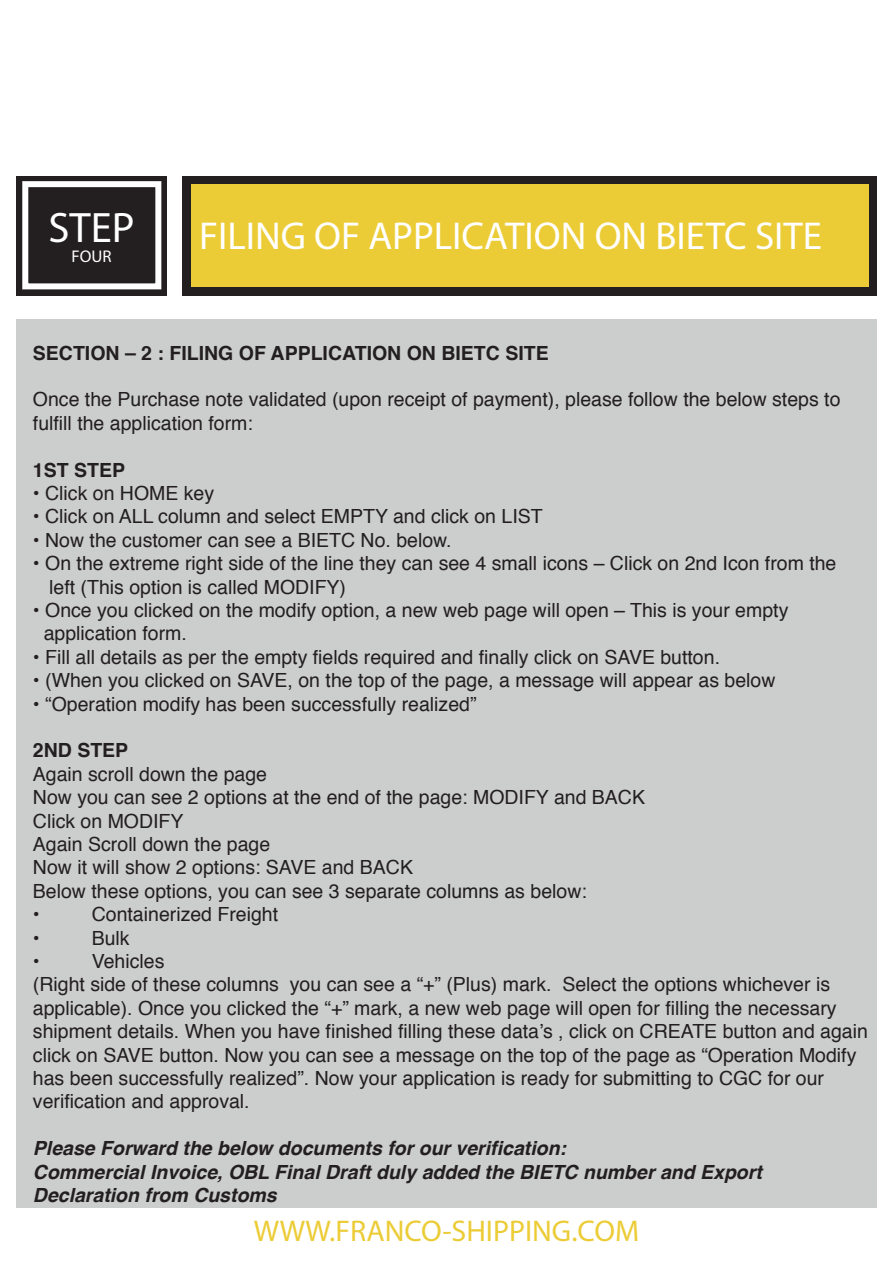
<style>
.page{position:relative;width:893px;height:1263px;background:#fff}
.page>*{position:absolute;margin:0;border:0;box-sizing:border-box;transform-origin:0 0}
.t1{font:42.75px "Myriad Pro";color:#fff}
.t2{font:39px "Myriad Pro";color:#fff}
.t3{font:30px "Myriad Pro";color:#eccc36}
.t4{font:19.5px/23.4px "Helvetica";color:#231f20}
.t5{font:italic 700 19.5px/23.4px "Helvetica";color:#231f20}
.t6{font:700 19.5px "Helvetica";color:#231f20}
.t7{font:16.95px "Myriad Pro";color:#fff}
</style>
<div class="page">
<div style="left:16px;top:319px;width:861px;height:889px;background:#cccdcd"></div>
<div style="left:16px;top:176px;width:151px;height:120px;background:#231f20"></div>
<div style="left:22px;top:181px;width:139px;height:108px;background:#231f20;border:6px solid #fff"></div>
<div style="left:182px;top:176px;width:695px;height:120px;background:#231f20"></div>
<div style="left:191px;top:184px;width:678px;height:102px;background:#eccc36"></div>
<h1 class="t1" style="left:48px;top:201px;width:88px">STEP</h1>
<p class="t7" style="left:71px;top:246px;width:42px">FOUR</p>
<h2 class="t2" style="left:199px;top:212px;width:624px">FILING OF APPLICATION ON BIETC SITE</h2>
<p class="t6" style="left:33px;top:337px;width:517px">SECTION – 2 : FILING OF APPLICATION ON BIETC SITE</p>
<p class="t4" style="left:33px;top:388px;width:809px">Once the Purchase note validated (upon receipt of payment), please follow the below steps to fulfill the application form:</p>
<p class="t6" style="left:33px;top:454px;width:94px">1ST STEP</p>
<p class="t4" style="left:33px;top:482px;width:183px">• Click on HOME key</p>
<p class="t4" style="left:33px;top:505px;width:511px">• Click on ALL column and select EMPTY and click on LIST</p>
<p class="t4" style="left:33px;top:529px;width:420px">• Now the customer can see a BIETC No. below.</p>
<p class="t4" style="left:49px;top:552px;width:789px;text-indent:-16px">• On the extreme right side of the line they can see 4 small icons – Click on 2nd Icon from the left (This option is called MODIFY)</p>
<p class="t4" style="left:44px;top:599px;width:746px;text-indent:-11px">• Once you clicked on the modify option, a new web page will open – This is your empty application form.</p>
<p class="t4" style="left:33px;top:646px;width:689px">• Fill all details as per the empty fields required and finally click on SAVE button.</p>
<p class="t4" style="left:33px;top:669px;width:744px">• (When you clicked on SAVE, on the top of the page, a message will appear as below</p>
<p class="t4" style="left:33px;top:693px;width:445px">• “Operation modify has been successfully realized”</p>
<p class="t6" style="left:33px;top:735px;width:97px">2ND STEP</p>
<p class="t4" style="left:33px;top:763px;width:614px">Again scroll down the page<br>Now you can see 2 options at the end of the page: MODIFY and BACK<br>Click on MODIFY<br>Again Scroll down the page<br>Now it will show 2 options: SAVE and BACK<br>Below these options, you can see 3 separate columns as below:<br>•</p>
<p class="t4" style="left:92px;top:903px;width:188px">Containerized Freight</p>
<p class="t4" style="left:33px;top:927px;width:8px">•</p>
<p class="t4" style="left:92px;top:927px;width:39px">Bulk</p>
<p class="t4" style="left:33px;top:950px;width:8px">•</p>
<p class="t4" style="left:33px;top:950px;width:836px;text-indent:59px">Vehicles<br>(Right side of these columns you can see a “+” (Plus) mark. Select the options whichever is applicable). Once you clicked the “+” mark, a new web page will open for filling the necessary shipment details. When you have finished filling these data’s , click on CREATE button and again click on SAVE button. Now you can see a message on the top of the page as “Operation Modify has been successfully realized”. Now your application is ready for submitting to CGC for our verification and approval.</p>
<p class="t5" style="left:33px;top:1137px;width:730px">Please Forward the below documents for our verification:<br>Commercial Invoice, OBL Final Draft duly added the BIETC number and Export<br>Declaration from Customs</p>
<h3 class="t3" style="left:254px;top:1212px;width:387px">WWW.FRANCO-SHIPPING.COM</h3>
</div>
